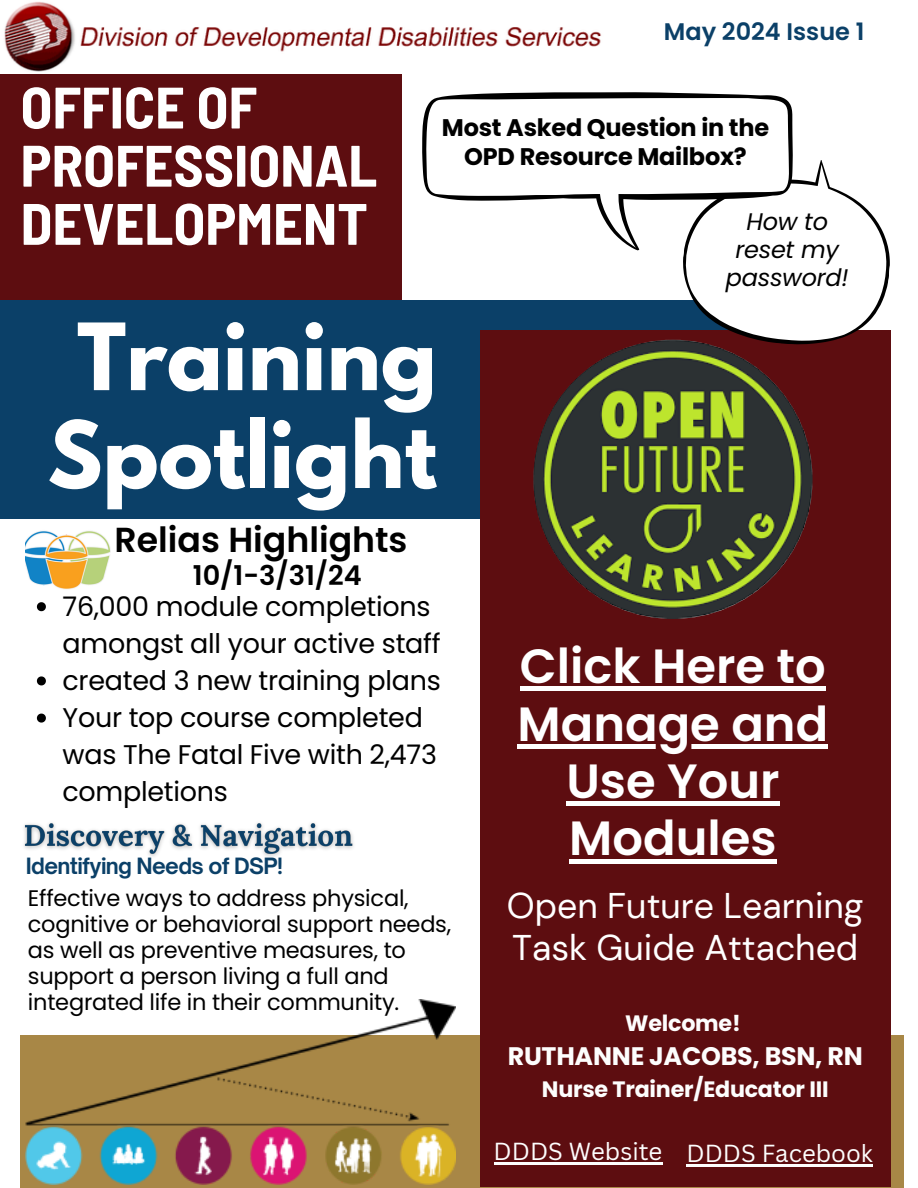
<style>
.page{position:relative;width:918px;height:1188px;background:#fff}
.page>*{position:absolute;margin:0;border:0;box-sizing:border-box;transform-origin:0 0}
.t1{font:700 82.05px/97.8px "League Spartan";color:#fff;text-align:center}
.t2{font:700 semi-condensed 58.35px/58.2px "Barlow";color:#fff}
.t3{font:600 48px/57.3px "Poppins";color:#fff;text-align:center}
.t4{font:35.7px/42px "DM Sans";color:#fff}
.t5{font:600 34.8px "Poppins";color:#000}
.t6{font:600 27.3px "Poppins";color:#000}
.t7{font:27px/37.2px "Poppins";letter-spacing:-.01em;color:#000}
.t8{font:700 25.35px "Poppins";letter-spacing:-.01em;color:#fdfdfd}
.t9{font:700 24px/28.2px "Poppins";letter-spacing:-.01em;color:#000;text-align:center}
.t10{font:24px "Canva Sans";color:#fdfdfd}
.t11{font:italic 24px/28.2px "Poppins";letter-spacing:-.01em;color:#000;text-align:center}
.t12{font:600 24px "Poppins";color:#0b4068}
.t13{font:22.5px/25.8px "Poppins";letter-spacing:-.01em;color:#000}
.t14{font:700 22.2px "Poppins";letter-spacing:-.01em;color:#fdfdfd}
.t15{font:700 21.45px "Open Sauce One";letter-spacing:-.03em;color:#0b4068}
</style>
<div class="page">
<div style="left:0;top:300px;width:795px;height:219px;background:#0b4068"></div>
<div style="left:0;top:73px;width:401px;height:227px;background:#5d0d10"></div>
<div style="left:20px;top:1035px;width:884px;height:153px;background:#a88746"></div>
<div style="left:480px;top:330px;width:411px;height:856px;background:#5d0d10"></div>
<svg style="left:677px;top:160px;width:213px;height:192px"></svg>
<img style="left:533px;top:340px;width:279px;height:279px;border-radius:50%">
<img style="left:4px;top:1px;width:597px;height:71px">
<svg style="left:422px;top:92px;width:371px;height:158px"></svg>
<img style="left:25px;top:1000px;width:431px;height:184px">
<img style="left:25px;top:531px;width:85px;height:58px">
<hr style="left:520px;top:687px;width:306px;height:4px;background:#fff">
<div style="left:518px;top:744px;width:310px;height:5px;background:#fff"></div>
<div style="left:566px;top:801px;width:214px;height:5px;background:#fff"></div>
<hr style="left:569px;top:859px;width:208px;height:4px;background:#fff">
<svg style="left:37px;top:602px;width:9px;height:9px"></svg>
<svg style="left:37px;top:676px;width:9px;height:9px"></svg>
<svg style="left:37px;top:714px;width:9px;height:9px"></svg>
<img style="left:24px;top:823px;width:330px;height:34px">
<hr style="left:494px;top:1162px;width:168px;height:3px;background:#fdfdfd">
<hr style="left:687px;top:1164px;width:186px;height:3px;background:#fdfdfd">
<p class="t2" style="left:21px;top:76px;width:358px">OFFICE OF<br>PROFESSIONAL<br>DEVELOPMENT</p>
<h3 class="t12" style="left:664px;top:15px;width:202px">May 2024 Issue 1</h3>
<h5 class="t9" style="left:442px;top:114px;width:329px">Most Asked Question in the<br>OPD Resource Mailbox?</h5>
<p class="t11" style="left:726px;top:208px;width:124px">How to reset my password!</p>
<p class="t1" style="left:47px;top:319px;width:391px">Training<br>Spotlight</p>
<p class="t5" style="left:115px;top:515px;width:294px">Relias Highlights</p>
<p class="t6" style="left:193px;top:557px;width:170px">10/1-3/31/24</p>
<p class="t7" style="left:63px;top:588px;width:380px">76,000 module completions amongst all your active staff</p>
<p class="t7" style="left:63px;top:662px;width:380px">created 3 new training plans</p>
<p class="t7" style="left:63px;top:699px;width:376px">Your top course completed was The Fatal Five with 2,473 completions</p>
<h4 class="t15" style="left:26px;top:853px;width:259px">Identifying Needs of DSP!</h4>
<p class="t13" style="left:28px;top:885px;width:425px">Effective ways to address physical, cognitive or behavioral support needs, as well as preventive measures, to support a person living a full and integrated life in their community.</p>
<p class="t3" style="left:520px;top:638px;width:307px">Click Here to</p>
<h1 class="t3" style="left:518px;top:695px;width:312px">Manage and<br>Use Your<br>Modules</h1>
<p class="t4" style="left:507px;top:885px;width:358px">Open Future Learning<br>Task Guide Attached</p>
<p class="t14" style="left:625px;top:1008px;width:117px">Welcome!</p>
<p class="t8" style="left:508px;top:1038px;width:357px">RUTHANNE JACOBS, BSN, RN</p>
<p class="t14" style="left:542px;top:1073px;width:288px">Nurse Trainer/Educator III</p>
<p class="t10" style="left:494px;top:1134px;width:170px">DDDS Website</p>
<p class="t10" style="left:687px;top:1136px;width:188px">DDDS Facebook</p>
</div>
